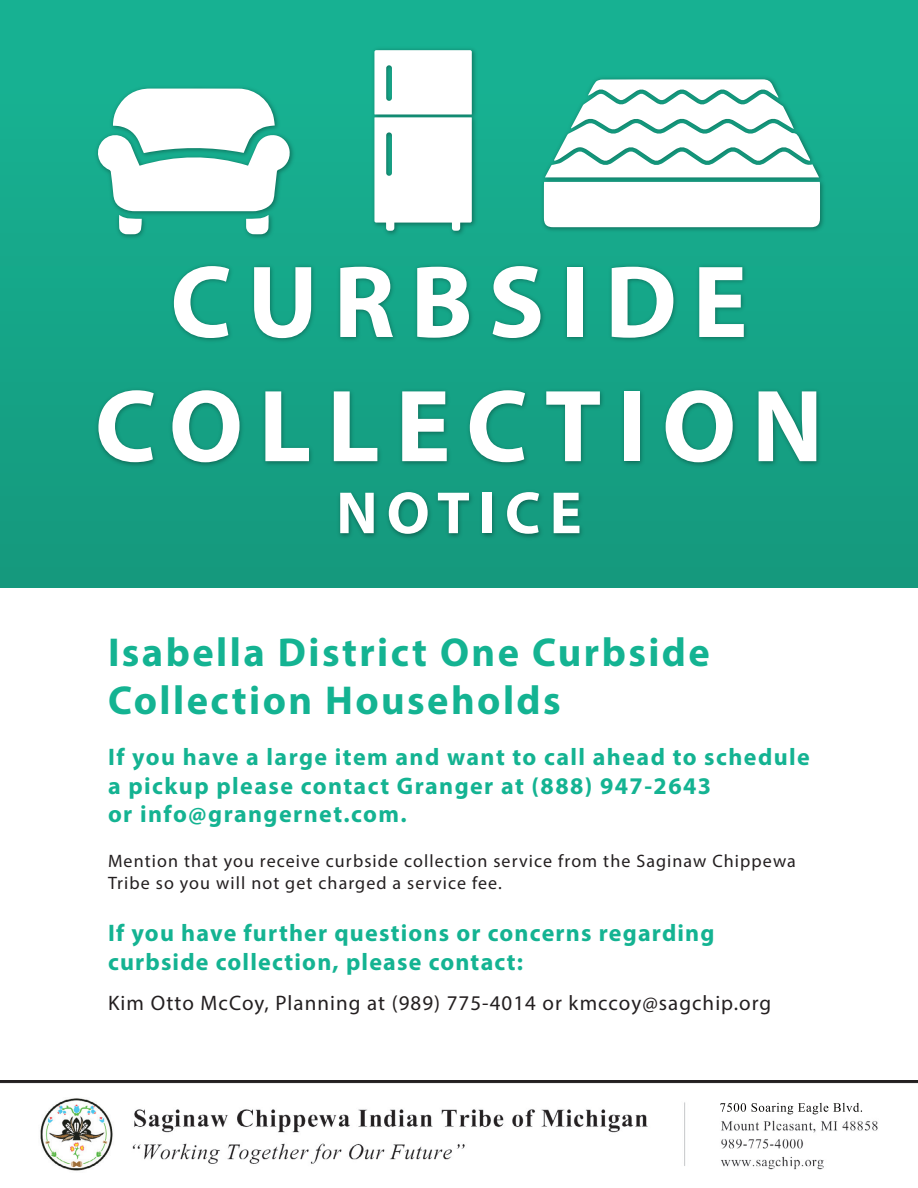
<style>
.page{position:relative;width:918px;height:1188px;background:#fff}
.page>*{position:absolute;margin:0;border:0;box-sizing:border-box;transform-origin:0 0}
.t1{font:700 103.5px/124.2px "Myriad Pro";letter-spacing:.15em;color:#fff;text-align:center}
.t2{font:700 60px "Myriad Pro";letter-spacing:.15em;color:#fff}
.t3{font:700 40.5px "Myriad Pro";letter-spacing:.06em;color:#14b392}
.t4{font:700 24px/28.8px "Myriad Pro";letter-spacing:.055em;color:#14b392}
.t5{font:21px "Myriad Pro";letter-spacing:.05em;color:#231f20}
.t6{font:18px/21.6px "Myriad Pro";letter-spacing:.06em;color:#231f20}
</style>
<div class="page">
<div style="left:0;top:0;width:918px;height:587px;background:#17b192"></div>
<img style="left:118px;top:87px;width:176px;height:152px">
<svg style="left:96px;top:89px;width:195px;height:145px"></svg>
<img style="left:372px;top:48px;width:105px;height:188px">
<svg style="left:374px;top:50px;width:98px;height:181px;background:#e9f5f3"></svg>
<img style="left:541px;top:77px;width:284px;height:155px">
<svg style="left:544px;top:79px;width:276px;height:148px;background:#c6e8e1"></svg>
<img style="left:0;top:262px;width:918px;height:326px">
<img style="left:0;top:1080px;width:918px;height:91px">
<p class="t1" style="left:95px;top:237px;width:730px">CURBSIDE<br>COLLECTION</p>
<p class="t2" style="left:336px;top:474px;width:247px">NOTICE</p>
<p class="t3" style="left:108px;top:626px;width:603px">Isabella District One Curbside</p>
<p class="t3" style="left:108px;top:674px;width:454px">Collection Households</p>
<p class="t4" style="left:108px;top:742px;width:703px">If you have a large item and want to call ahead to schedule a pickup please contact Granger at (888) 947-2643</p>
<p class="t4" style="left:108px;top:799px;width:300px">or info@grangernet.com.</p>
<p class="t6" style="left:108px;top:850px;width:689px">Mention that you receive curbside collection service from the Saginaw Chippewa<br>Tribe so you will not get charged a service fee.</p>
<p class="t4" style="left:108px;top:918px;width:608px">If you have further questions or concerns regarding curbside collection, please contact:</p>
<p class="t5" style="left:108px;top:990px;width:665px">Kim Otto McCoy, Planning at (989) 775-4014 or kmccoy@sagchip.org</p>
</div>
